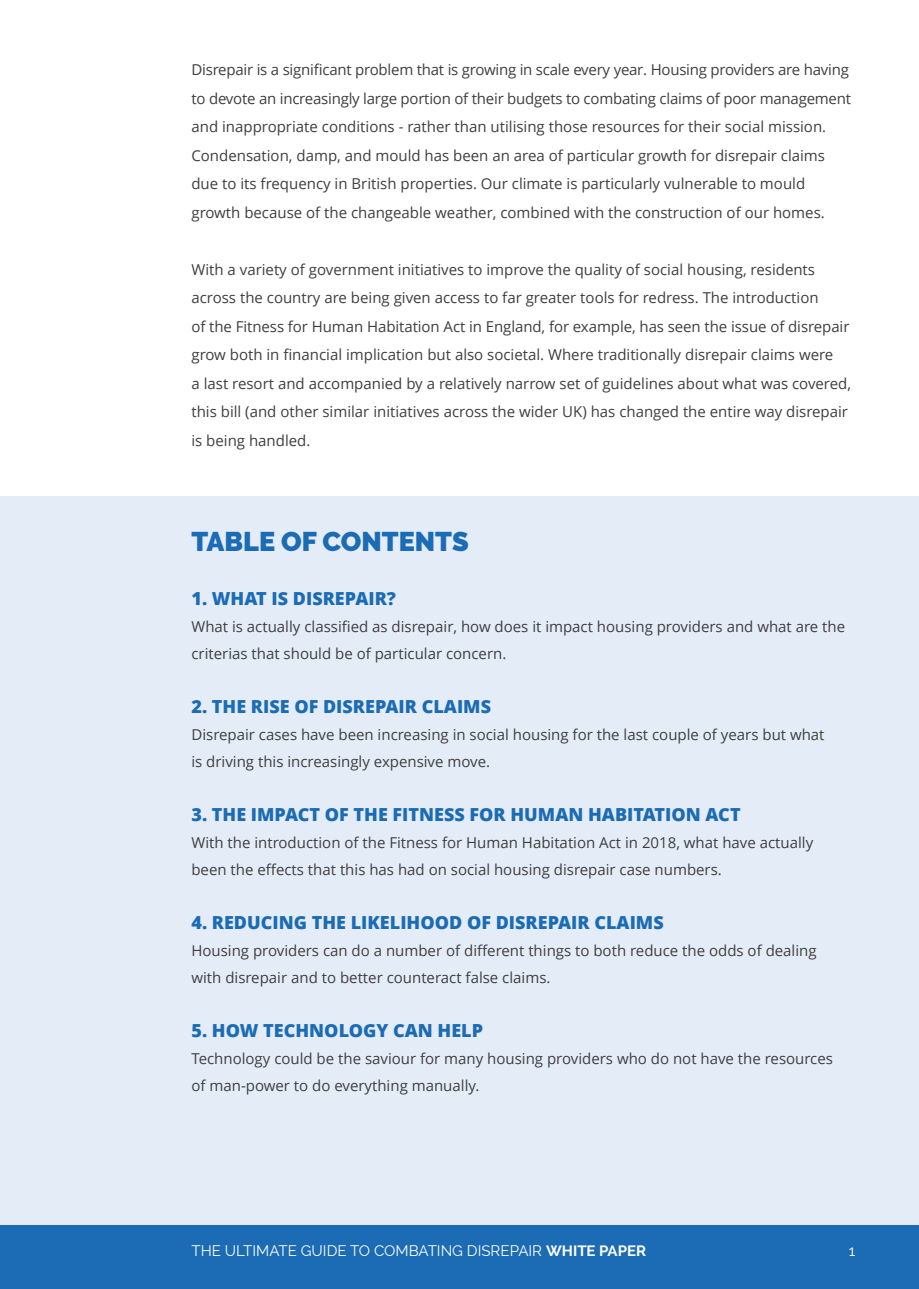
<style>
.page{position:relative;width:919px;height:1289px;background:#fff}
.page>*{position:absolute;margin:0;border:0;box-sizing:border-box;transform-origin:0 0}
.t1{font:900 27px "Raleway";color:#1b6bb5}
.t2{font:800 18px "Open Sans";color:#1b6bb5}
.t3{font:15px/28.5px "Open Sans";color:#3e3e3f}
.t4{font:15px "Raleway";color:#fff}
.s1{font-weight:700}
</style>
<div class="page">
<div style="left:0;top:496px;width:918px;height:729px;background:#e4edf7"></div>
<div style="left:0;top:1225px;width:918px;height:63px;background:#1b6bb5"></div>
<p class="t3" style="left:191px;top:55px;width:661px">Disrepair is a significant problem that is growing in scale every year. Housing providers are having to devote an increasingly large portion of their budgets to combating claims of poor management and inappropriate conditions - rather than utilising those resources for their social mission.<br>Condensation, damp, and mould has been an area of particular growth for disrepair claims due to its frequency in British properties. Our climate is particularly vulnerable to mould growth because of the changeable weather, combined with the construction of our homes.</p>
<p class="t3" style="left:191px;top:255px;width:661px">With a variety of government initiatives to improve the quality of social housing, residents across the country are being given access to far greater tools for redress. The introduction<br>of the Fitness for Human Habitation Act in England, for example, has seen the issue of disrepair grow both in financial implication but also societal. Where traditionally disrepair claims were<br>a last resort and accompanied by a relatively narrow set of guidelines about what was covered, this bill (and other similar initiatives across the wider UK) has changed the entire way disrepair is being handled.</p>
<p class="t1" style="left:191px;top:525px;width:279px">TABLE OF CONTENTS</p>
<p class="t2" style="left:191px;top:586px;width:206px">1. WHAT IS DISREPAIR?</p>
<p class="t3" style="left:191px;top:612px;width:655px;line-height:27px">What is actually classified as disrepair, how does it impact housing providers and what are the criterias that should be of particular concern.</p>
<p class="t2" style="left:191px;top:694px;width:301px">2. THE RISE OF DISREPAIR CLAIMS</p>
<p class="t3" style="left:191px;top:720px;width:634px;line-height:27px">Disrepair cases have been increasing in social housing for the last couple of years but what is driving this increasingly expensive move.</p>
<p class="t2" style="left:191px;top:802px;width:550px">3. THE IMPACT OF THE FITNESS FOR HUMAN HABITATION ACT</p>
<p class="t3" style="left:191px;top:828px;width:623px;line-height:27px">With the introduction of the Fitness for Human Habitation Act in 2018, what have actually been the effects that this has had on social housing disrepair case numbers.</p>
<p class="t2" style="left:191px;top:910px;width:473px">4. REDUCING THE LIKELIHOOD OF DISREPAIR CLAIMS</p>
<p class="t3" style="left:191px;top:936px;width:626px;line-height:27px">Housing providers can do a number of different things to both reduce the odds of dealing with disrepair and to better counteract false claims.</p>
<p class="t2" style="left:191px;top:1018px;width:293px">5. HOW TECHNOLOGY CAN HELP</p>
<p class="t3" style="left:191px;top:1044px;width:643px;line-height:27px">Technology could be the saviour for many housing providers who do not have the resources of man-power to do everything manually.</p>
<p class="t4" style="left:191px;top:1241px;width:456px">THE ULTIMATE GUIDE TO COMBATING DISREPAIR <span class="s1">WHITE PAPER</span></p>
<p class="t4" style="left:848px;top:1241px;width:8px">1</p>
</div>
